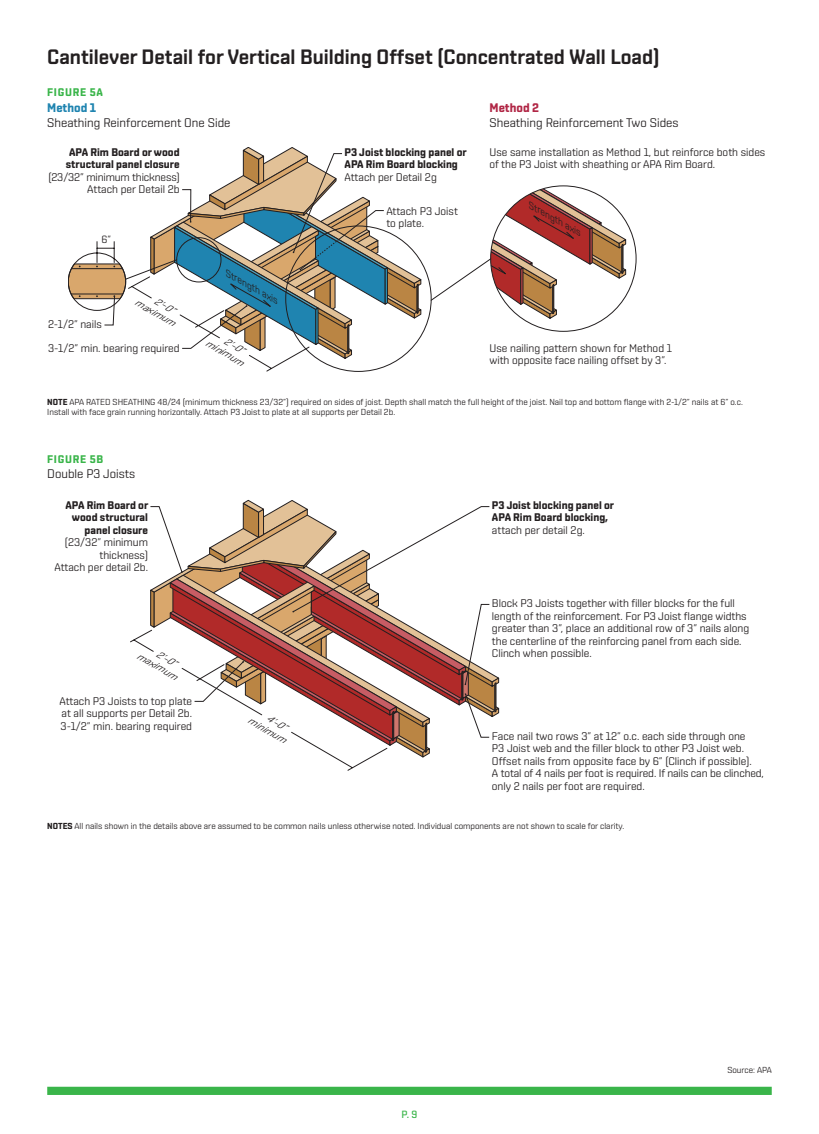
<style>
.page{position:relative;width:819px;height:1134px;background:#fff}
.page>*{position:absolute;margin:0;border:0;box-sizing:border-box;transform-origin:0 0}
.t1{font:600 20.82px "Shentox";color:#231f20}
.t2{font:12.42px "Shentox";color:#231f20}
.t3{font:700 12.42px "Shentox";color:#1f84b0}
.t4{font:700 12.42px "Shentox";color:#b12746}
.t5{font:11.03px/12.4px "Shentox";color:#231f20}
.t6{font:700 11.03px/12.4px "Shentox";color:#231f20}
.t7{font:700 11.03px "Shentox";letter-spacing:.06em;color:#3ab54a}
.t8{font:500 10.5px "Shentox";color:#3ab54a}
.t9{font:10.5px "Shentox";color:#231f20}
.t10{font:italic 9.62px/10.8px "Shentox";color:#231f20;scale:1.09 1}
.t11{font:italic 9.1px "Shentox";color:#231f20;scale:1.15 1}
.t12{font:8.75px/10.5px "Shentox";color:#231f20}
.s1{font-weight:700}
</style>
<div class="page">
<div style="left:47px;top:1087px;width:725px;height:8px;background:#3ab54a"></div>
<svg style="left:150px;top:500px;width:349px;height:258px"></svg>
<svg style="left:68px;top:147px;width:558px;height:225px"></svg>
<h1 class="t1" style="left:47px;top:44px;width:614px">Cantilever Detail for Vertical Building Offset (Concentrated Wall Load)</h1>
<p class="t7" style="left:47px;top:86px;width:57px">FIGURE 5A</p>
<p class="t3" style="left:47px;top:100px;width:51px">Method 1</p>
<p class="t2" style="left:47px;top:116px;width:185px">Sheathing Reinforcement One Side</p>
<p class="t6" style="left:66px;top:146px;width:115px;text-align:center">APA Rim Board or wood structural panel closure</p>
<p class="t5" style="left:48px;top:171px;width:133px;text-align:right">(23/32” minimum thickness)<br>Attach per Detail 2b</p>
<p class="t9" style="left:101px;top:234px;width:11px">6”</p>
<p class="t10" style="left:144px;top:287px;width:43px;text-indent:16px;rotate:30deg">2’–0” maximum</p>
<p class="t5" style="left:48px;top:312px;width:133px;line-height:23.6px">2-1/2” nails<br>3-1/2” min. bearing required</p>
<p class="t11" style="left:230px;top:268px;width:53px;rotate:29deg">Strength axis</p>
<p class="t10" style="left:215px;top:328px;width:40px;text-indent:15px;rotate:30deg">2’–0” minimum</p>
<p class="t6" style="left:345px;top:146px;width:124px">P3 Joist blocking panel or<br>APA Rim Board blocking</p>
<p class="t5" style="left:345px;top:171px;width:94px">Attach per Detail 2g</p>
<p class="t5" style="left:386px;top:204px;width:73px">Attach P3 Joist to plate.</p>
<p class="t4" style="left:490px;top:100px;width:51px">Method 2</p>
<p class="t2" style="left:490px;top:116px;width:191px">Sheathing Reinforcement Two Sides</p>
<p class="t5" style="left:490px;top:146px;width:277px">Use same installation as Method 1, but reinforce both sides of the P3 Joist with sheathing or APA Rim Board.</p>
<p class="t11" style="left:533px;top:200px;width:53px;rotate:29deg">Strength axis</p>
<p class="t5" style="left:490px;top:341px;width:184px">Use nailing pattern shown for Method 1 with opposite face nailing offset by 3”.</p>
<p class="t12" style="left:47px;top:396px;width:697px"><span class="s1">NOTE</span> APA RATED SHEATHING 48/24 (minimum thickness 23/32”) required on sides of joist. Depth shall match the full height of the joist. Nail top and bottom flange with 2-1/2” nails at 6” o.c.<br>Install with face grain running horizontally. Attach P3 Joist to plate at all supports per Detail 2b.</p>
<p class="t7" style="left:47px;top:453px;width:58px">FIGURE 5B</p>
<p class="t2" style="left:47px;top:467px;width:90px">Double P3 Joists</p>
<p class="t6" style="left:65px;top:499px;width:84px;text-align:right">APA Rim Board or wood structural panel closure</p>
<p class="t5" style="left:54px;top:536px;width:95px;text-align:right">(23/32” minimum thickness)<br>Attach per detail 2b.</p>
<p class="t10" style="left:146px;top:640px;width:43px;text-indent:16px;rotate:30deg">2’–0” maximum</p>
<p class="t5" style="left:59px;top:694px;width:134px;text-align:justify">Attach P3 Joists to top plate at all supports per Detail 2b.<br>3-1/2” min. bearing required</p>
<p class="t10" style="left:257px;top:705px;width:40px;text-indent:15px;rotate:30deg">4’–0” minimum</p>
<p class="t6" style="left:492px;top:499px;width:124px">P3 Joist blocking panel or<br>APA Rim Board blocking,</p>
<p class="t5" style="left:492px;top:524px;width:94px">attach per detail 2g.</p>
<p class="t5" style="left:492px;top:597px;width:259px">Block P3 Joists together with filler blocks for the full length of the reinforcement. For P3 Joist flange widths greater than 3”, place an additional row of 3” nails along the centerline of the reinforcing panel from each side.<br>Clinch when possible.</p>
<p class="t5" style="left:492px;top:729px;width:274px">Face nail two rows 3” at 12” o.c. each side through one<br>P3 Joist web and the filler block to other P3 Joist web.<br>Offset nails from opposite face by 6” (Clinch if possible).<br>A total of 4 nails per foot is required. If nails can be clinched, only 2 nails per foot are required.</p>
<p class="t12" style="left:47px;top:820px;width:579px"><span class="s1">NOTES</span> All nails shown in the details above are assumed to be common nails unless otherwise noted. Individual components are not shown to scale for clarity.</p>
<p class="t8" style="left:402px;top:1108px;width:17px">P. 9</p>
<p class="t12" style="left:727px;top:1064px;width:46px">Source: APA</p>
</div>
